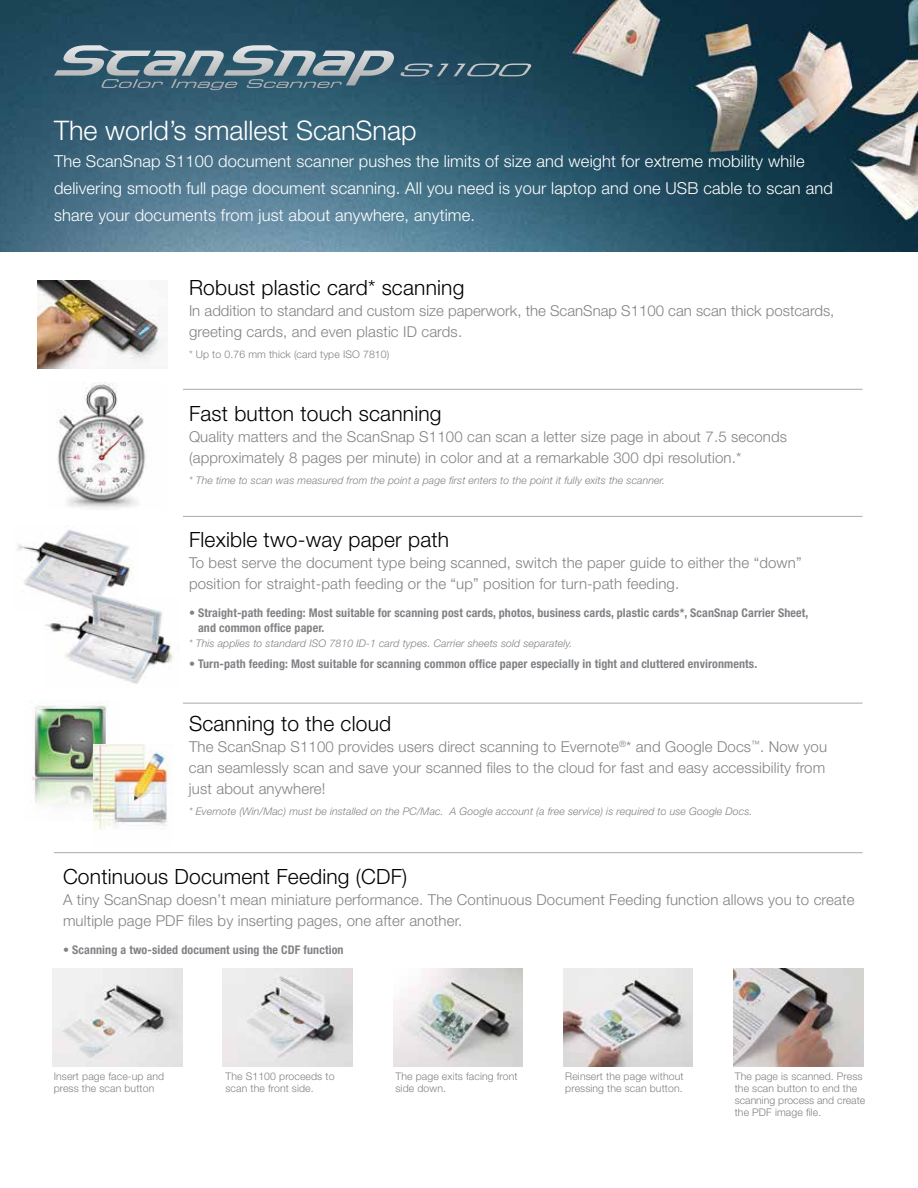
<style>
.page{position:relative;width:918px;height:1188px;background:#fff}
.page>*{position:absolute;margin:0;border:0;box-sizing:border-box;transform-origin:0 0}
.t1{font:300 27px "Helvetica Neue";color:#fff}
.t2{font:300 21px "Helvetica Neue";letter-spacing:.01em;color:#000}
.t3{font:300 16.5px/27px "Helvetica Neue";letter-spacing:.01em;color:#fff}
.t4{font:300 15px/21px "Helvetica Neue";letter-spacing:.01em;color:#808285}
.t5{font:700 condensed 12px/15px "Helvetica Neue";letter-spacing:.01em;color:#808285}
.t6{font:300 10.5px/12px "Helvetica Neue";letter-spacing:.01em;color:#808285}
.t7{font:italic 300 10.5px "Helvetica Neue";letter-spacing:.01em;color:#808285}
</style>
<div class="page">
<img style="left:0;top:0;width:918px;height:252px">
<img style="left:37px;top:281px;width:125px;height:87px">
<img style="left:17px;top:526px;width:117px;height:67px">
<img style="left:45px;top:593px;width:129px;height:91px">
<img style="left:57px;top:383px;width:89px;height:126px">
<hr style="left:183px;top:389px;width:679px;height:1px;background:#a7a9ac">
<hr style="left:183px;top:516px;width:679px;height:1px;background:#a7a9ac">
<hr style="left:183px;top:703px;width:679px;height:1px;background:#a7a9ac">
<hr style="left:54px;top:852px;width:808px;height:1px;background:#a7a9ac">
<svg style="left:54px;top:45px;width:478px;height:45px;background:#527281"></svg>
<img style="left:32px;top:702px;width:86px;height:103px">
<img style="left:93px;top:745px;width:79px;height:85px">
<img style="left:53px;top:969px;width:129px;height:97px">
<img style="left:223px;top:969px;width:130px;height:97px">
<img style="left:393px;top:969px;width:130px;height:97px">
<img style="left:563px;top:969px;width:130px;height:97px">
<img style="left:734px;top:969px;width:129px;height:97px">
<h1 class="t1" style="left:54px;top:114px;width:364px">The world’s smallest ScanSnap</h1>
<p class="t3" style="left:54px;top:147px;width:780px">The ScanSnap S1100 document scanner pushes the limits of size and weight for extreme mobility while delivering smooth full page document scanning. All you need is your laptop and one USB cable to scan and share your documents from just about anywhere, anytime.</p>
<h2 class="t2" style="left:189px;top:275px;width:277px">Robust plastic card* scanning</h2>
<p class="t4" style="left:189px;top:300px;width:647px">In addition to standard and custom size paperwork, the ScanSnap S1100 can scan thick postcards, greeting cards, and even plastic ID cards.</p>
<p class="t6" style="left:189px;top:348px;width:202px">* Up to 0.76 mm thick (card type ISO 7810)</p>
<h2 class="t2" style="left:189px;top:401px;width:254px">Fast button touch scanning</h2>
<p class="t4" style="left:189px;top:426px;width:600px">Quality matters and the ScanSnap S1100 can scan a letter size page in about 7.5 seconds (approximately 8 pages per minute) in color and at a remarkable 300 dpi resolution.*</p>
<p class="t7" style="left:189px;top:474px;width:478px">* The time to scan was measured from the point a page first enters to the point it fully exits the scanner.</p>
<h2 class="t2" style="left:189px;top:527px;width:262px">Flexible two-way paper path</h2>
<p class="t4" style="left:189px;top:552px;width:614px">To best serve the document type being scanned, switch the paper guide to either the “down” position for straight-path feeding or the “up” position for turn-path feeding.</p>
<p class="t5" style="left:198px;top:605px;width:612px;text-indent:-9px">• Straight-path feeding: Most suitable for scanning post cards, photos, business cards, plastic cards*, ScanSnap Carrier Sheet, and common office paper.</p>
<p class="t7" style="left:189px;top:637px;width:385px">* This applies to standard ISO 7810 ID-1 card types. Carrier sheets sold separately.</p>
<p class="t5" style="left:189px;top:656px;width:570px">• Turn-path feeding: Most suitable for scanning common office paper especially in tight and cluttered environments.</p>
<h2 class="t2" style="left:189px;top:711px;width:204px">Scanning to the cloud</h2>
<p class="t4" style="left:189px;top:736px;width:640px">The ScanSnap S1100 provides users direct scanning to Evernote<sup>®</sup>* and Google Docs<sup>™</sup>. Now you can seamlessly scan and save your scanned files to the cloud for fast and easy accessibility from just about anywhere!</p>
<p class="t7" style="left:189px;top:805px;width:565px">* Evernote (Win/Mac) must be installed on the PC/Mac. A Google account (a free service) is required to use Google Docs.</p>
<h2 class="t2" style="left:63px;top:863px;width:346px">Continuous Document Feeding (CDF)</h2>
<p class="t4" style="left:63px;top:888px;width:793px">A tiny ScanSnap doesn’t mean miniature performance. The Continuous Document Feeding function allows you to create multiple page PDF files by inserting pages, one after another.</p>
<p class="t5" style="left:63px;top:942px;width:282px">• Scanning a two-sided document using the CDF function</p>
<p class="t6" style="left:54px;top:1070px;width:112px">Insert page face-up and press the scan button</p>
<p class="t6" style="left:225px;top:1070px;width:111px">The S1100 proceeds to scan the front side.</p>
<p class="t6" style="left:395px;top:1070px;width:124px">The page exits facing front side down.</p>
<p class="t6" style="left:565px;top:1070px;width:120px">Reinsert the page without pressing the scan button.</p>
<p class="t6" style="left:735px;top:1070px;width:132px">The page is scanned. Press the scan button to end the scanning process and create the PDF image file.</p>
</div>
